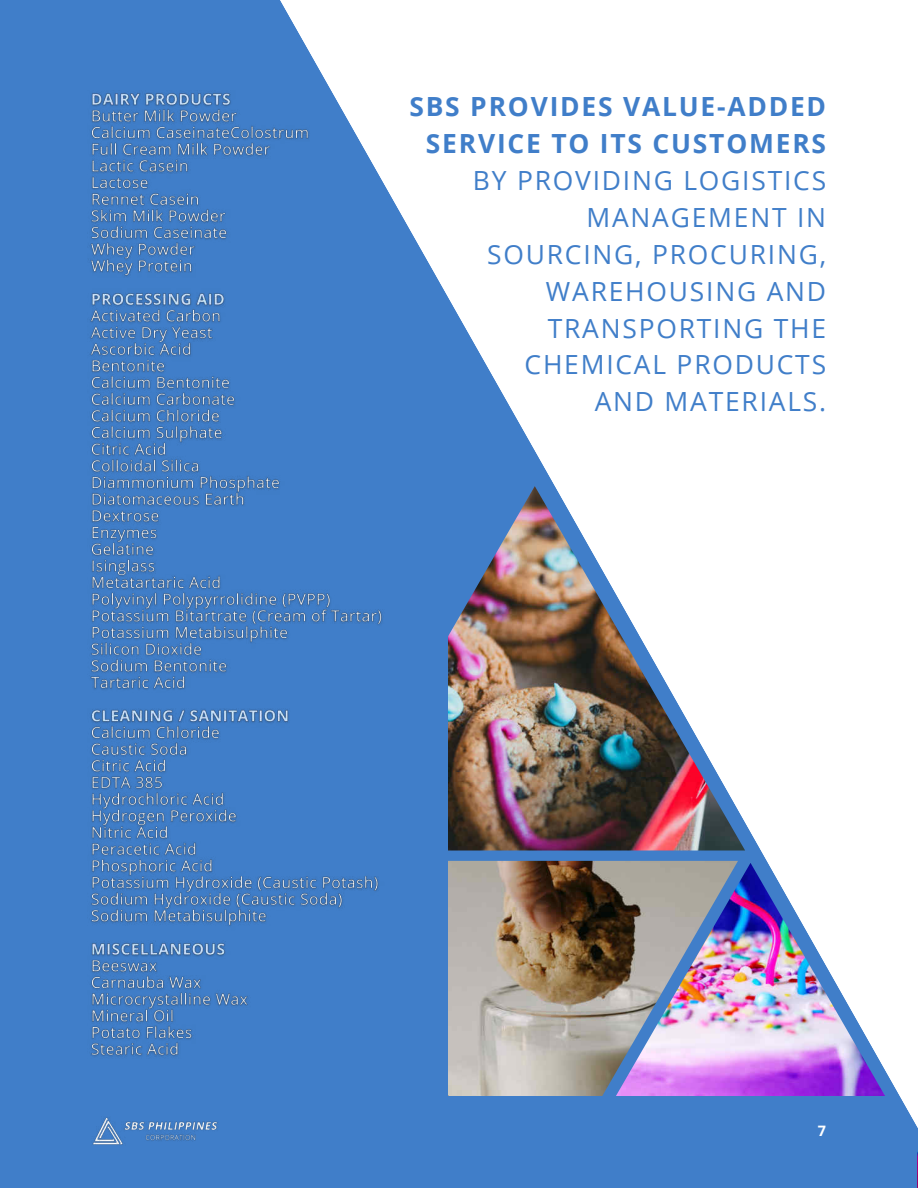
<style>
.page{position:relative;width:918px;height:1188px;background:#407ec9}
.page>*{position:absolute;margin:0;border:0;box-sizing:border-box;transform-origin:0 0}
.t1{font:26.4px/36.9px "Open Sans";letter-spacing:.07em;color:#407ec9;text-align:right}
.t2{font:700 26.4px/36.9px "Open Sans";letter-spacing:.07em;color:#407ec9;text-align:right}
.t3{font:700 14.4px "Open Sans";color:#fff}
</style>
<div class="page">
<img style="left:90px;top:92px;width:170px;height:965px">
<img style="left:260px;top:0;width:658px;height:1153px">
<img style="left:92px;top:1117px;width:126px;height:28px">
<p class="t2" style="left:409px;top:87px;width:418px">SBS PROVIDES VALUE-ADDED<br>SERVICE TO ITS CUSTOMERS</p>
<p class="t1" style="left:473px;top:161px;width:355px">BY PROVIDING LOGISTICS<br>MANAGEMENT IN<br>SOURCING, PROCURING,<br>WAREHOUSING AND<br>TRANSPORTING THE<br>CHEMICAL PRODUCTS<br>AND MATERIALS.</p>
<p class="t3" style="left:818px;top:1121px;width:10px">7</p>
</div>
